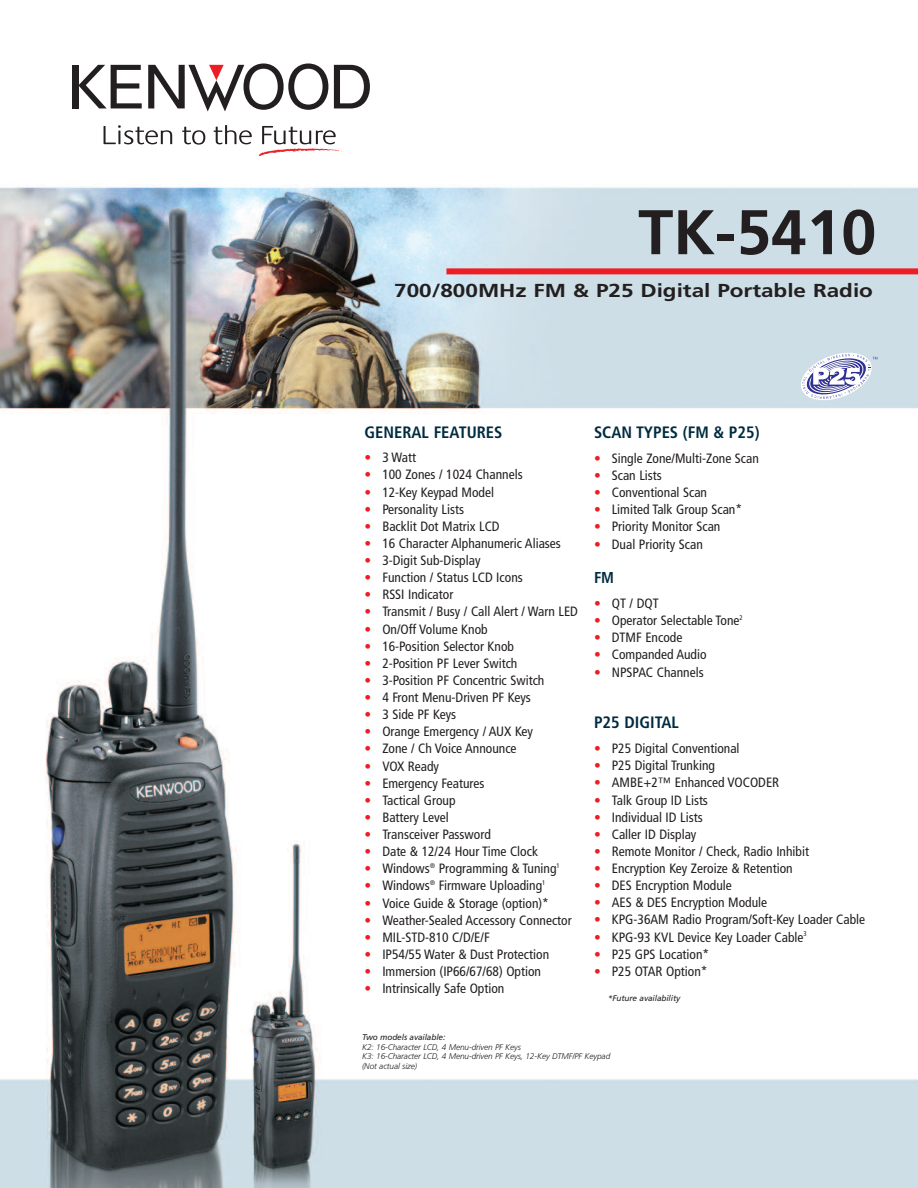
<style>
.page{position:relative;width:918px;height:1188px;background:#fff}
.page>*{position:absolute;margin:0;border:0;box-sizing:border-box;transform-origin:0 0}
.t1{font:700 63px "Frutiger";color:#231f20}
.t2{font:700 18.75px "Frutiger";color:#231f20;scale:1.2 1}
.t3{font:700 condensed 16.5px "Frutiger";color:#002b40}
.t4{font:700 condensed 15.75px "Frutiger";color:#002b40}
.t5{font:condensed 13.5px "Frutiger";color:#231f20}
.t6{font:italic 300 8.25px/9.6px "Frutiger";letter-spacing:-.01em;color:#231f20}
.t7{font:italic 8.25px "Frutiger";letter-spacing:-.01em;color:#231f20}
.s1{color:#ee1d23}
</style>
<div class="page">
<img style="left:0;top:64px;width:918px;height:1124px">
<div style="left:446px;top:268px;width:472px;height:6px;background:#ee1d23"></div>
<div style="left:72px;top:65px;width:6px;height:43px;background:#231f20"></div>
<svg style="left:78px;top:65px;width:64px;height:43px"></svg>
<svg style="left:334px;top:65px;width:36px;height:43px"></svg>
<svg style="left:148px;top:63px;width:180px;height:48px"></svg>
<svg style="left:104px;top:125px;width:68px;height:19px"></svg>
<svg style="left:182px;top:127px;width:23px;height:18px"></svg>
<svg style="left:214px;top:125px;width:38px;height:19px"></svg>
<svg style="left:259px;top:126px;width:84px;height:30px"></svg>
<svg style="left:801px;top:353px;width:76px;height:47px"></svg>
<h1 class="t1" style="left:638px;top:207px;width:240px">TK-5410</h1>
<h2 class="t2" style="left:394px;top:283px;width:400px">700/800MHz FM &amp; P25 Digital Portable Radio</h2>
<p class="t3" style="left:364px;top:425px;width:139px">GENERAL FEATURES</p>
<p class="t5" style="left:364px;top:452px;width:53px"><span class="s1">•</span> 3 Watt</p>
<p class="t5" style="left:364px;top:469px;width:160px"><span class="s1">•</span> 100 Zones / 1024 Channels</p>
<p class="t5" style="left:364px;top:486px;width:131px"><span class="s1">•</span> 12-Key Keypad Model</p>
<p class="t5" style="left:364px;top:504px;width:101px"><span class="s1">•</span> Personality Lists</p>
<p class="t5" style="left:364px;top:521px;width:137px"><span class="s1">•</span> Backlit Dot Matrix LCD</p>
<p class="t5" style="left:364px;top:538px;width:198px"><span class="s1">•</span> 16 Character Alphanumeric Aliases</p>
<p class="t5" style="left:364px;top:555px;width:118px"><span class="s1">•</span> 3-Digit Sub-Display</p>
<p class="t5" style="left:364px;top:572px;width:160px"><span class="s1">•</span> Function / Status LCD Icons</p>
<p class="t5" style="left:364px;top:589px;width:90px"><span class="s1">•</span> RSSI Indicator</p>
<p class="t5" style="left:364px;top:606px;width:215px"><span class="s1">•</span> Transmit / Busy / Call Alert / Warn LED</p>
<p class="t5" style="left:364px;top:623px;width:125px"><span class="s1">•</span> On/Off Volume Knob</p>
<p class="t5" style="left:364px;top:641px;width:151px"><span class="s1">•</span> 16-Position Selector Knob</p>
<p class="t5" style="left:364px;top:658px;width:154px"><span class="s1">•</span> 2-Position PF Lever Switch</p>
<p class="t5" style="left:364px;top:675px;width:181px"><span class="s1">•</span> 3-Position PF Concentric Switch</p>
<p class="t5" style="left:364px;top:692px;width:168px"><span class="s1">•</span> 4 Front Menu-Driven PF Keys</p>
<p class="t5" style="left:364px;top:709px;width:93px"><span class="s1">•</span> 3 Side PF Keys</p>
<p class="t5" style="left:364px;top:726px;width:170px"><span class="s1">•</span> Orange Emergency / AUX Key</p>
<p class="t5" style="left:364px;top:743px;width:154px"><span class="s1">•</span> Zone / Ch Voice Announce</p>
<p class="t5" style="left:364px;top:760px;width:76px"><span class="s1">•</span> VOX Ready</p>
<p class="t5" style="left:364px;top:778px;width:122px"><span class="s1">•</span> Emergency Features</p>
<p class="t5" style="left:364px;top:795px;width:93px"><span class="s1">•</span> Tactical Group</p>
<p class="t5" style="left:364px;top:812px;width:86px"><span class="s1">•</span> Battery Level</p>
<p class="t5" style="left:364px;top:829px;width:128px"><span class="s1">•</span> Transceiver Password</p>
<p class="t5" style="left:364px;top:846px;width:175px"><span class="s1">•</span> Date &amp; 12/24 Hour Time Clock</p>
<p class="t5" style="left:364px;top:863px;width:197px"><span class="s1">•</span> Windows<sup>®</sup> Programming &amp; Tuning<sup>1</sup></p>
<p class="t5" style="left:364px;top:880px;width:183px"><span class="s1">•</span> Windows<sup>®</sup> Firmware Uploading<sup>1</sup></p>
<p class="t5" style="left:364px;top:897px;width:186px"><span class="s1">•</span> Voice Guide &amp; Storage (option)*</p>
<p class="t5" style="left:364px;top:915px;width:209px"><span class="s1">•</span> Weather-Sealed Accessory Connector</p>
<p class="t5" style="left:364px;top:932px;width:127px"><span class="s1">•</span> MIL-STD-810 C/D/E/F</p>
<p class="t5" style="left:364px;top:949px;width:186px"><span class="s1">•</span> IP54/55 Water &amp; Dust Protection</p>
<p class="t5" style="left:364px;top:966px;width:178px"><span class="s1">•</span> Immersion (IP66/67/68) Option</p>
<p class="t5" style="left:364px;top:983px;width:141px"><span class="s1">•</span> Intrinsically Safe Option</p>
<p class="t3" style="left:594px;top:425px;width:167px">SCAN TYPES (FM &amp; P25)</p>
<p class="t5" style="left:594px;top:453px;width:166px"><span class="s1">•</span> Single Zone/Multi-Zone Scan</p>
<p class="t5" style="left:594px;top:470px;width:69px"><span class="s1">•</span> Scan Lists</p>
<p class="t5" style="left:594px;top:487px;width:115px"><span class="s1">•</span> Conventional Scan</p>
<p class="t5" style="left:594px;top:504px;width:150px"><span class="s1">•</span> Limited Talk Group Scan*</p>
<p class="t5" style="left:594px;top:521px;width:128px"><span class="s1">•</span> Priority Monitor Scan</p>
<p class="t5" style="left:594px;top:538px;width:110px"><span class="s1">•</span> Dual Priority Scan</p>
<p class="t4" style="left:594px;top:571px;width:22px">FM</p>
<p class="t5" style="left:594px;top:598px;width:66px"><span class="s1">•</span> QT / DQT</p>
<p class="t5" style="left:594px;top:615px;width:150px"><span class="s1">•</span> Operator Selectable Tone<sup>2</sup></p>
<p class="t5" style="left:594px;top:632px;width:90px"><span class="s1">•</span> DTMF Encode</p>
<p class="t5" style="left:594px;top:649px;width:114px"><span class="s1">•</span> Companded Audio</p>
<p class="t5" style="left:594px;top:666px;width:111px"><span class="s1">•</span> NPSPAC Channels</p>
<p class="t3" style="left:594px;top:716px;width:86px">P25 DIGITAL</p>
<p class="t5" style="left:594px;top:743px;width:147px"><span class="s1">•</span> P25 Digital Conventional</p>
<p class="t5" style="left:594px;top:760px;width:123px"><span class="s1">•</span> P25 Digital Trunking</p>
<p class="t5" style="left:594px;top:777px;width:187px"><span class="s1">•</span> AMBE+2™ Enhanced VOCODER</p>
<p class="t5" style="left:594px;top:794px;width:115px"><span class="s1">•</span> Talk Group ID Lists</p>
<p class="t5" style="left:594px;top:812px;width:110px"><span class="s1">•</span> Individual ID Lists</p>
<p class="t5" style="left:594px;top:829px;width:104px"><span class="s1">•</span> Caller ID Display</p>
<p class="t5" style="left:594px;top:846px;width:217px"><span class="s1">•</span> Remote Monitor / Check, Radio Inhibit</p>
<p class="t5" style="left:594px;top:863px;width:200px"><span class="s1">•</span> Encryption Key Zeroize &amp; Retention</p>
<p class="t5" style="left:594px;top:880px;width:139px"><span class="s1">•</span> DES Encryption Module</p>
<p class="t5" style="left:594px;top:897px;width:175px"><span class="s1">•</span> AES &amp; DES Encryption Module</p>
<p class="t5" style="left:594px;top:914px;width:273px"><span class="s1">•</span> KPG-36AM Radio Program/Soft-Key Loader Cable</p>
<p class="t5" style="left:594px;top:931px;width:214px"><span class="s1">•</span> KPG-93 KVL Device Key Loader Cable<sup>3</sup></p>
<p class="t5" style="left:594px;top:949px;width:117px"><span class="s1">•</span> P25 GPS Location*</p>
<p class="t5" style="left:594px;top:966px;width:115px"><span class="s1">•</span> P25 OTAR Option*</p>
<p class="t7" style="left:608px;top:994px;width:74px">*Future availability</p>
<p class="t7" style="left:362px;top:1034px;width:85px">Two models available:</p>
<p class="t6" style="left:362px;top:1043px;width:250px">K2: 16-Character LCD, 4 Menu-driven PF Keys<br>K3: 16-Character LCD, 4 Menu-driven PF Keys, 12-Key DTMF/PF Keypad (Not actual size)</p>
</div>
